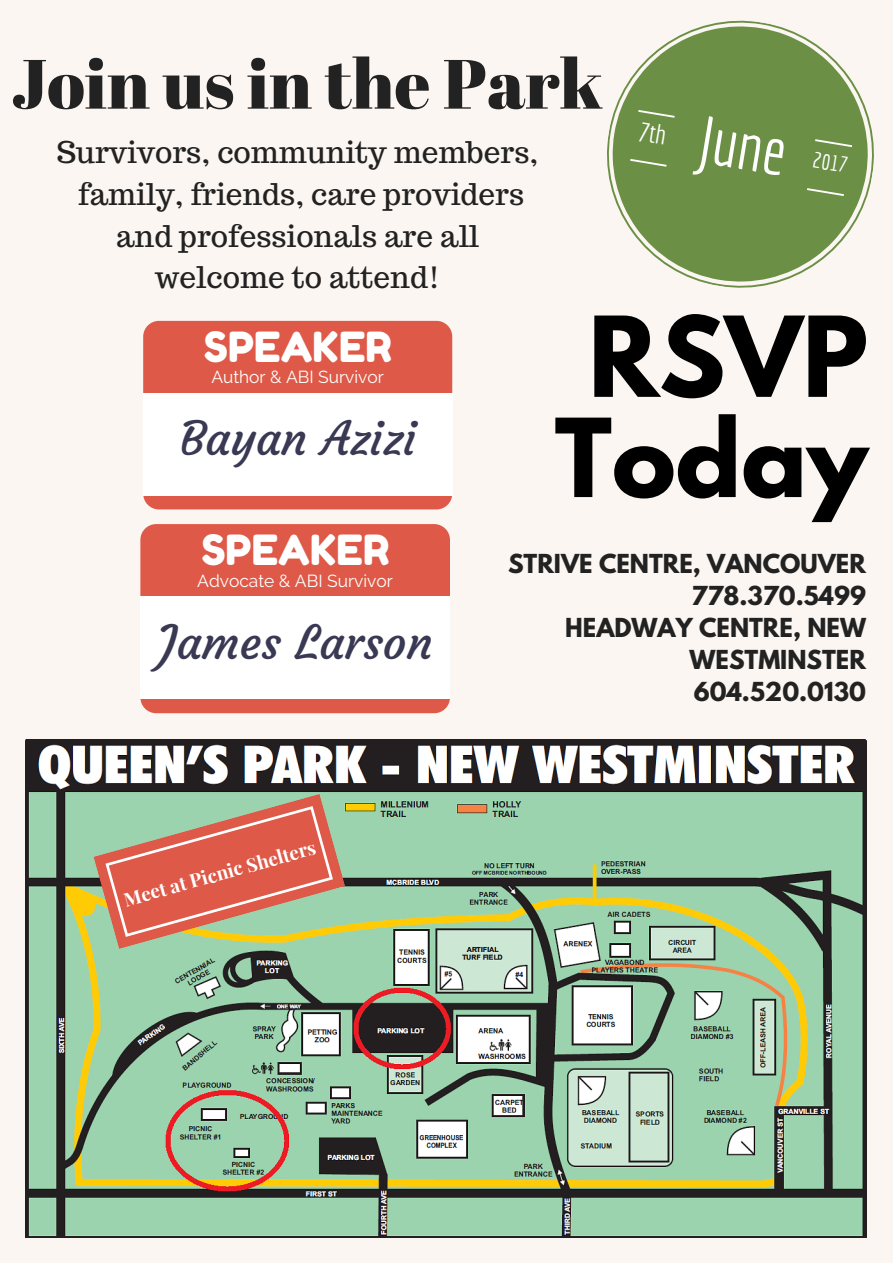
<style>
.page{position:relative;width:893px;height:1263px;background:#fbf6f1}
.page>*{position:absolute;margin:0;border:0;box-sizing:border-box;transform-origin:0 0}
.t1{font:700 98.55px "League Spartan";color:#000}
.t2{font:700 96.3px "League Spartan";color:#000}
.t3{font:69.53px "Abril Fatface";color:#222}
.t4{font:65.32px "Economica";color:#fff}
.t5{font:46.35px "Courgette";color:#393954}
.t6{font:41.55px "Fredoka One";color:#fff}
.t7{font:41.47px "Fredoka One";color:#fff}
.t8{font:29.78px/41.6px "Trocchi";color:#222;text-align:center}
.t9{font:700 23.17px/32.1px "League Spartan";color:#222;text-align:right}
.t10{font:21.6px "Economica";color:#fff}
.t11{font:700 18.83px "Playfair Display";color:#fff}
.t12{font:17.4px "Raleway";color:#fff}
.t13{font:17.33px "Raleway";color:#fff}
</style>
<div class="page">
<svg style="left:607px;top:20px;width:267px;height:268px;fill:#6b8f45"></svg>
<svg style="left:815px;top:139px;width:37px;height:8px"></svg>
<svg style="left:630px;top:159px;width:37px;height:8px"></svg>
<svg style="left:807px;top:188px;width:37px;height:8px"></svg>
<img style="left:26px;top:740px;width:840px;height:498px">
<svg style="left:93px;top:794px;width:252px;height:155px;background:#c59374"></svg>
<div style="left:143px;top:321px;width:309px;height:188px;background:#de5947;border-radius:16px"></div>
<div style="left:143px;top:393px;width:309px;height:102px;background:#fff"></div>
<div style="left:140px;top:524px;width:310px;height:189px;background:#de5947;border-radius:16px"></div>
<div style="left:140px;top:596px;width:310px;height:103px;background:#fff"></div>
<svg style="left:638px;top:110px;width:37px;height:35px"></svg>
<h3 class="t3" style="left:11px;top:35px;width:593px">Join us in the Park</h3>
<p class="t8" style="left:57px;top:131px;width:483px">Survivors, community members, family, friends, care providers and professionals are all welcome to attend!</p>
<h3 class="t4" style="left:703px;top:100px;width:91px;rotate:9deg">June</h3>
<p class="t10" style="left:815px;top:147px;width:37px;rotate:9deg">2017</p>
<h3 class="t7" style="left:204px;top:322px;width:189px">SPEAKER</h3>
<p class="t13" style="left:211px;top:367px;width:174px">Author &amp; ABI Survivor</p>
<h3 class="t5" style="left:180px;top:410px;width:238px">Bayan Azizi</h3>
<h3 class="t6" style="left:201px;top:525px;width:189px">SPEAKER</h3>
<p class="t12" style="left:197px;top:570px;width:197px">Advocate &amp; ABI Survivor</p>
<h3 class="t5" style="left:159px;top:613px;width:276px">James Larson</h3>
<p class="t11" style="left:121px;top:888px;width:200px;rotate:-16deg">Meet at Picnic Shelters</p>
<h1 class="t1" style="left:588px;top:308px;width:281px">RSVP</h1>
<h2 class="t2" style="left:555px;top:410px;width:315px">Today</h2>
<p class="t9" style="left:508px;top:551px;width:359px">STRIVE CENTRE, VANCOUVER<br>778.370.5499<br>HEADWAY CENTRE, NEW<br>WESTMINSTER<br>604.520.0130</p>
</div>
